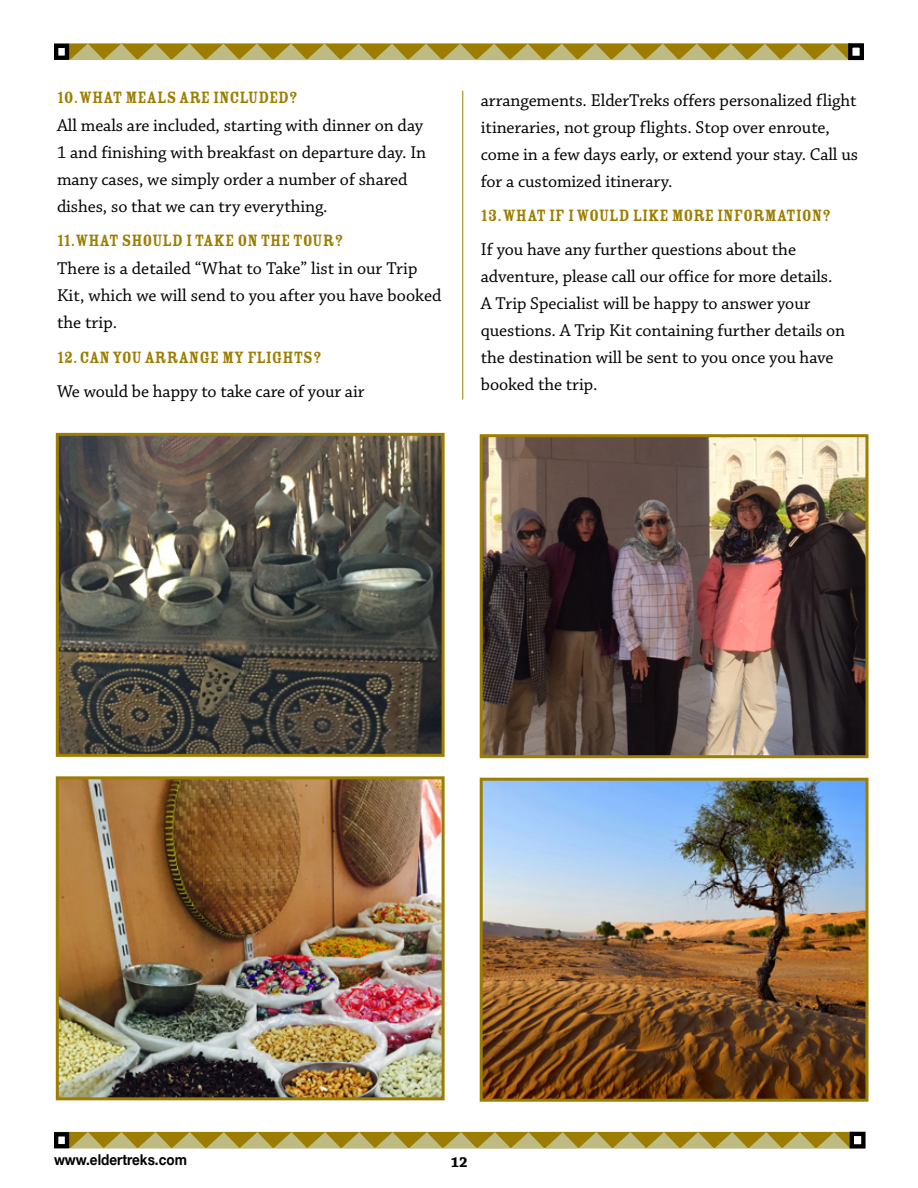
<style>
.page{position:relative;width:918px;height:1188px;background:#fff}
.page>*{position:absolute;margin:0;border:0;box-sizing:border-box;transform-origin:0 0}
.t1{font:18px/27px "Chaparral Pro";letter-spacing:-.005em;color:#000}
.t2{font:18px "Rosewood Std Fill";letter-spacing:-.01em;color:#9d7d00}
.t3{font:700 15px "Helvetica Neue";color:#000;scale:.9 1}
.t4{font:700 15px "Chaparral Pro";color:#000}
</style>
<div class="page">
<svg style="left:70px;top:1132px;width:780px;height:17px;background:#ae9e45"></svg>
<div style="left:54px;top:1132px;width:15px;height:16px;border:4px solid #000"></div>
<div style="left:850px;top:1132px;width:16px;height:17px;border:4px solid #000"></div>
<div style="left:54px;top:43px;width:797px;height:17px;background:#866a00"></div>
<svg style="left:70px;top:44px;width:778px;height:16px;background:#ad9c42"></svg>
<div style="left:56px;top:46px;width:11px;height:12px;background:#fff"></div>
<div style="left:54px;top:44px;width:15px;height:16px;border:4px solid #000"></div>
<div style="left:848px;top:43px;width:16px;height:17px;border:4px solid #000"></div>
<img style="left:60px;top:437px;width:381px;height:316px">
<div style="left:56px;top:433px;width:389px;height:324px;border:3px solid #9d7d00"></div>
<img style="left:60px;top:780px;width:381px;height:316px">
<div style="left:56px;top:776px;width:389px;height:324px;border:3px solid #9d7d00"></div>
<img style="left:484px;top:438px;width:380px;height:316px">
<div style="left:480px;top:434px;width:388px;height:324px;border:3px solid #9d7d00"></div>
<img style="left:484px;top:782px;width:380px;height:316px">
<div style="left:480px;top:778px;width:388px;height:324px;border:3px solid #9d7d00"></div>
<hr style="left:462px;top:91px;width:1px;height:309px;background:#9d7d00">
<p class="t2" style="left:57px;top:87px;width:242px">10. WHAT MEALS ARE INCLUDED?</p>
<p class="t1" style="left:57px;top:112px;width:371px">All meals are included, starting with dinner on day 1 and finishing with breakfast on departure day. In many cases, we simply order a number of shared dishes, so that we can try everything.</p>
<p class="t2" style="left:57px;top:231px;width:288px">11.WHAT SHOULD I TAKE ON THE TOUR?</p>
<p class="t1" style="left:57px;top:256px;width:386px">There is a detailed “What to Take” list in our Trip<br>Kit, which we will send to you after you have booked the trip.</p>
<p class="t2" style="left:57px;top:347px;width:266px">12. CAN YOU ARRANGE MY FLIGHTS?</p>
<p class="t1" style="left:57px;top:378px;width:309px">We would be happy to take care of your air</p>
<p class="t1" style="left:481px;top:87px;width:379px">arrangements. ElderTreks offers personalized flight itineraries, not group flights. Stop over enroute, come in a few days early, or extend your stay. Call us for a customized itinerary.</p>
<p class="t2" style="left:481px;top:206px;width:352px">13. WHAT IF I WOULD LIKE MORE INFORMATION?</p>
<p class="t1" style="left:481px;top:237px;width:366px">If you have any further questions about the adventure, please call our office for more details.<br>A Trip Specialist will be happy to answer your questions. A Trip Kit containing further details on the destination will be sent to you once you have booked the trip.</p>
<p class="t3" style="left:54px;top:1148px;width:149px">www.eldertreks.com</p>
<p class="t4" style="left:451px;top:1154px;width:18px">12</p>
</div>
